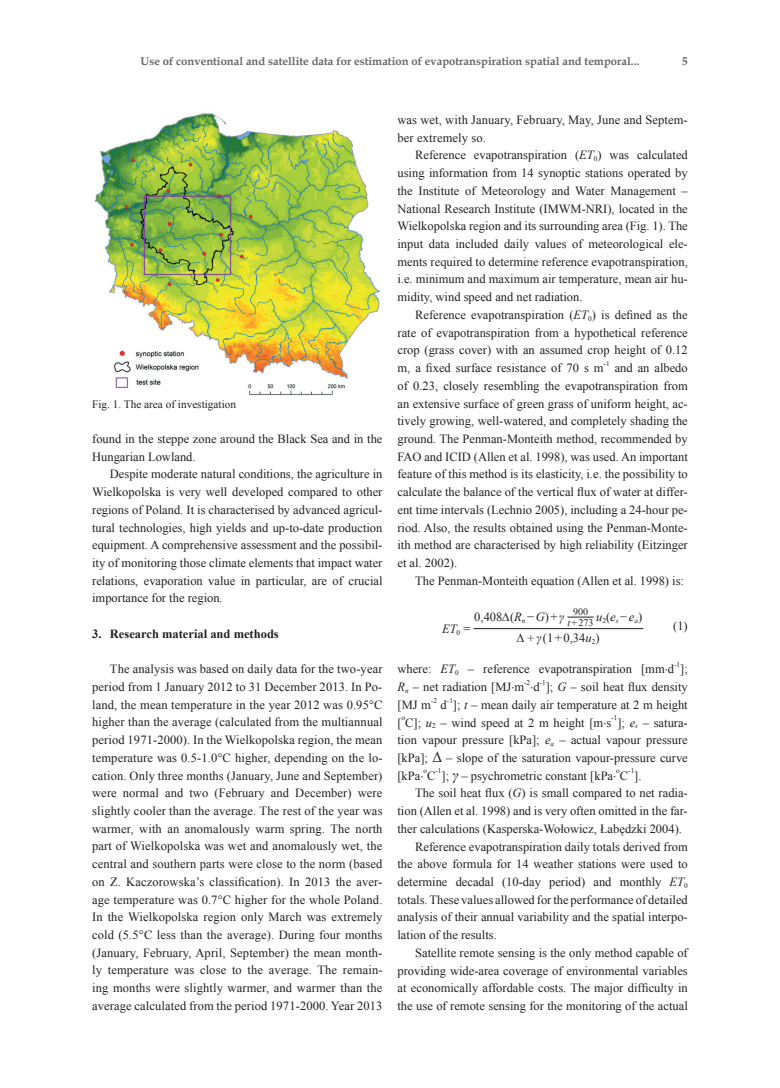
<style>
.page{position:relative;width:780px;height:1088px;background:#fff}
.page>*{position:absolute;margin:0;border:0;box-sizing:border-box;transform-origin:0 0}
.t1{font:12.5px/17.8px "Times New Roman";color:#231f20;text-align:justify}
.t2{font:700 12.5px "Times New Roman";color:#231f20}
.t3{font:italic 12.5px "Times New Roman";color:#231f20}
.t4{font:700 11.25px "Book Antiqua";color:#67676a}
.t5{font:11.25px "Times New Roman";color:#231f20}
.t6{font:10px/10.8px "Times New Roman";color:#231f20;text-align:center}
.t7{font:7.25px "Times New Roman";color:#231f20}
.s1{font-style:italic}
.s2{font-style:normal}
.s3{font-size:15px}
.s4{font-style:italic;font-size:15px}
</style>
<div class="page">
<img style="left:94px;top:113px;width:286px;height:282px">
<svg style="left:567px;top:617px;width:26px;height:1px"></svg>
<hr style="left:473px;top:628px;width:170px;height:1px;background:#231f20">
<p class="t4" style="left:141px;top:54px;width:500px">Use of conventional and satellite data for estimation of evapotranspiration spatial and temporal...</p>
<p class="t4" style="left:682px;top:54px;width:7px">5</p>
<p class="t5" style="left:92px;top:396px;width:145px">Fig. 1. The area of investigation</p>
<p class="t1" style="left:92px;top:430px;width:292px">found in the steppe zone around the Black Sea and in the<br>Hungarian Lowland.</p>
<p class="t1" style="left:92px;top:465px;width:292px;text-indent:18px">Despite moderate natural conditions, the agriculture in Wielkopolska is very well developed compared to other regions of Poland. It is characterised by advanced agricul&shy;tural technologies, high yields and up-to-date production equipment. A comprehensive assessment and the possibil&shy;ity of monitoring those climate elements that impact water relations, evaporation value in particular, are of crucial importance for the region.</p>
<p class="t2" style="left:92px;top:625px;width:188px">3. Research material and methods</p>
<p class="t1" style="left:92px;top:660px;width:292px;text-indent:18px">The analysis was based on daily data for the two-year period from 1 January 2012 to 31 December 2013. In Po&shy;land, the mean temperature in the year 2012 was 0.95°C higher than the average (calculated from the multiannual period 1971-2000). In the Wielkopolska region, the mean temperature was 0.5-1.0°C higher, depending on the lo&shy;cation. Only three months (January, June and September) were normal and two (February and December) were slightly cooler than the average. The rest of the year was warmer, with an anomalously warm spring. The north part of Wielkopolska was wet and anomalously wet, the central and southern parts were close to the norm (based on Z. Kaczorowska’s classification). In 2013 the aver&shy;age temperature was 0.7°C higher for the whole Poland.<br>In the Wielkopolska region only March was extremely cold (5.5°C less than the average). During four months (January, February, April, September) the mean month&shy;ly temperature was close to the average. The remain&shy;ing months were slightly warmer, and warmer than the average calculated from the period 1971-2000. Year 2013</p>
<p class="t1" style="left:397px;top:111px;width:292px">was wet, with January, February, May, June and Septem&shy;ber extremely so.</p>
<p class="t1" style="left:397px;top:146px;width:292px;text-indent:18px">Reference evapotranspiration (<span class="s1">ET</span><sub>0</sub>) was calculated using information from 14 synoptic stations operated by the Institute of Meteorology and Water Management – National Research Institute (IMWM-NRI), located in the Wielkopolska region and its surrounding area (Fig. 1). The input data included daily values of meteorological ele&shy;ments required to determine reference evapotranspiration, i.e. minimum and maximum air temperature, mean air hu&shy;midity, wind speed and net radiation.</p>
<p class="t1" style="left:397px;top:306px;width:292px;text-indent:18px">Reference evapotranspiration (<span class="s1">ET</span><sub>0</sub>) is defined as the rate of evapotranspiration from a hypothetical reference crop (grass cover) with an assumed crop height of 0.12 m, a fixed surface resistance of 70 s m</p>
<p class="t7" style="left:603px;top:358px;width:8px">-1</p>
<p class="t1" style="left:397px;top:359px;width:292px;text-indent:217px">and an albedo of 0.23, closely resembling the evapotranspiration from an extensive surface of green grass of uniform height, ac&shy;tively growing, well-watered, and completely shading the ground. The Penman-Monteith method, recommended by FAO and ICID</p>
<p class="t1" style="left:397px;top:447px;width:292px;text-indent:76px">(Allen et al. 1998), was used. An important feature of this method is its elasticity, i.e. the possibility to calculate the balance of the vertical flux of water at differ&shy;ent time intervals (Lechnio 2005), including a 24-hour pe&shy;riod. Also, the results obtained using the Penman-Monte&shy;ith method are characterised by high reliability (Eitzinger et al. 2002).</p>
<p class="t1" style="left:415px;top:571px;width:270px">The Penman-Monteith equation (Allen et al. 1998) is:</p>
<p class="t6" style="left:567px;top:606px;width:27px">900 <span class="s1">t</span>+273</p>
<p class="t1" style="left:474px;top:608px;width:91px">0,408<span class="s1">∆</span>(<span class="s1">R</span><sub>n</sub> −<span class="s1">G</span>)+<span class="s1">γ</span></p>
<p class="t1" style="left:517px;top:607px;width:126px;line-height:20.4px;text-indent:79px"><span class="s1">u</span><sub>2</sub>(<span class="s1">e</span><sub>s</sub> −<span class="s1">e</span><sub>a</sub>) <span class="s1">∆+γ</span>(1+0,34<span class="s1">u</span><sub>2</sub>)</p>
<p class="t3" style="left:442px;top:620px;width:30px">ET<sub>0</sub> <span class="s2">=</span></p>
<p class="t1" style="left:673px;top:617px;width:16px">(1)</p>
<p class="t1" style="left:397px;top:660px;width:278px">where: <span class="s1">ET</span><sub>0</sub> – reference evapotranspiration [mm⋅d</p>
<p class="t7" style="left:674px;top:660px;width:8px">-1</p>
<p class="t1" style="left:680px;top:660px;width:9px">];</p>
<p class="t1" style="left:397px;top:678px;width:128px"><span class="s1">R</span><sub>n</sub> – net radiation [MJ⋅m</p>
<p class="t7" style="left:524px;top:677px;width:8px">-2</p>
<p class="t1" style="left:530px;top:678px;width:11px">⋅d</p>
<p class="t7" style="left:539px;top:677px;width:8px">-1</p>
<p class="t1" style="left:545px;top:678px;width:144px">]; <span class="s1">G</span> – soil heat flux density</p>
<p class="t1" style="left:397px;top:695px;width:35px">[MJ m</p>
<p class="t7" style="left:431px;top:695px;width:8px">-2</p>
<p class="t1" style="left:440px;top:695px;width:8px">d</p>
<p class="t7" style="left:447px;top:695px;width:8px">-1</p>
<p class="t1" style="left:397px;top:695px;width:292px;text-indent:55px">]; <span class="s1">t</span> – mean daily air temperature at 2 m height [ C]; <span class="s1">u</span><sub>2</sub> – wind speed at 2 m height [m⋅s</p>
<p class="t7" style="left:401px;top:713px;width:5px">o</p>
<p class="t7" style="left:611px;top:713px;width:8px">-1</p>
<p class="t1" style="left:397px;top:713px;width:292px;text-indent:220px">]; <span class="s1">e</span><sub>s</sub> – satura&shy;tion vapour pressure [kPa]; <span class="s1">e</span><sub>a</sub> – actual vapour pressure [kPa]; <span class="s3">Δ</span> – slope of the saturation vapour-pressure curve [kPa⋅ C</p>
<p class="t7" style="left:423px;top:766px;width:5px">o</p>
<p class="t7" style="left:435px;top:766px;width:8px">-1</p>
<p class="t1" style="left:441px;top:766px;width:187px">]; <span class="s4">γ</span> – psychrometric constant [kPa⋅ C</p>
<p class="t7" style="left:616px;top:766px;width:5px">o</p>
<p class="t7" style="left:628px;top:766px;width:8px">-1</p>
<p class="t1" style="left:634px;top:766px;width:9px">].</p>
<p class="t1" style="left:415px;top:784px;width:274px">The soil heat flux (<span class="s1">G</span>) is small compared to net radia-</p>
<p class="t1" style="left:397px;top:802px;width:292px">tion (Allen et al. 1998) and is very often omitted in the far-</p>
<p class="t1" style="left:397px;top:819px;width:286px">ther calculations (Kasperska-Wołowicz, Łabędzki 2004).</p>
<p class="t1" style="left:415px;top:837px;width:274px">Reference evapotranspiration daily totals derived from</p>
<p class="t1" style="left:397px;top:855px;width:292px">the above formula for 14 weather stations were used to</p>
<p class="t1" style="left:397px;top:873px;width:292px">determine decadal (10-day period) and monthly <span class="s1">ET</span><sub>0</sub></p>
<p class="t1" style="left:397px;top:890px;width:292px">totals. These values allowed for the performance of detailed</p>
<p class="t1" style="left:397px;top:908px;width:292px">analysis of their annual variability and the spatial interpo-</p>
<p class="t1" style="left:397px;top:926px;width:101px">lation of the results.</p>
<p class="t1" style="left:415px;top:943px;width:274px">Satellite remote sensing is the only method capable of</p>
<p class="t1" style="left:397px;top:961px;width:292px">providing wide-area coverage of environmental variables</p>
<p class="t1" style="left:397px;top:979px;width:292px">at economically affordable costs. The major difficulty in</p>
<p class="t1" style="left:397px;top:997px;width:292px">the use of remote sensing for the monitoring of the actual</p>
</div>
